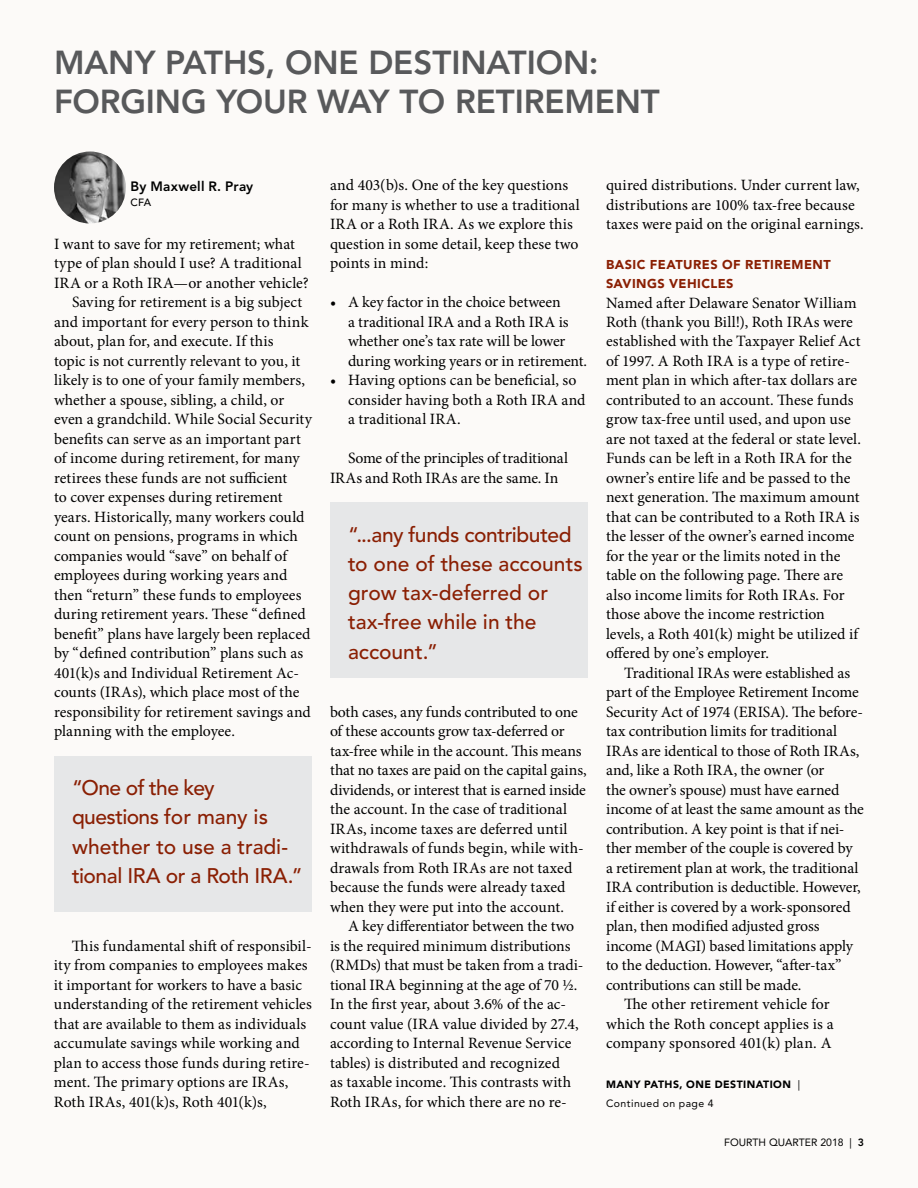
<style>
.page{position:relative;width:918px;height:1188px;background:#fcfaf8}
.page>*{position:absolute;margin:0;border:0;box-sizing:border-box;transform-origin:0 0}
.t1{font:800 33px/39px "Avenir LT Std";letter-spacing:-.005em;color:#58595b}
.t2{font:500 21px/29.2px "Avenir LT Std";letter-spacing:-.01em;color:#8a1f03}
.t3{font:15.75px/19.5px "Minion Pro";color:#000}
.t4{font:800 13.5px "Avenir LT Std";letter-spacing:.015em;color:#000}
.t5{font:900 12.75px/19.5px "Avenir LT Std";letter-spacing:.035em;color:#8a1f03}
.t6{font:900 10.5px/19.5px "Avenir LT Std";letter-spacing:.045em;color:#000}
.t7{font:10.5px "Avenir LT Std";color:#000}
.t8{font:500 10.5px "Avenir LT Std";color:#000}
.s1{font-weight:400}
.s2{font-weight:800}
</style>
<div class="page">
<img style="left:54px;top:152px;width:72px;height:72px;border-radius:36px">
<div style="left:54px;top:756px;width:258px;height:156px;background:#e6e7e8"></div>
<div style="left:330px;top:502px;width:258px;height:176px;background:#e6e7e8"></div>
<h1 class="t1" style="left:54px;top:43px;width:607px">MANY PATHS, ONE DESTINATION:<br>FORGING YOUR WAY TO RETIREMENT</h1>
<p class="t4" style="left:130px;top:178px;width:124px">By Maxwell R. Pray</p>
<p class="t8" style="left:130px;top:196px;width:22px">CFA</p>
<p class="t3" style="left:54px;top:234px;width:242px">I want to save for my retirement; what</p>
<p class="t3" style="left:54px;top:254px;width:249px">type of plan should I use? A traditional</p>
<p class="t3" style="left:54px;top:273px;width:256px">IRA or a Roth IRA—or another vehicle?</p>
<p class="t3" style="left:72px;top:293px;width:232px">Saving for retirement is a big subject</p>
<p class="t3" style="left:54px;top:312px;width:256px">and important for every person to think</p>
<p class="t3" style="left:54px;top:332px;width:221px">about, plan for, and execute. If this</p>
<p class="t3" style="left:54px;top:351px;width:248px">topic is not currently relevant to you, it</p>
<p class="t3" style="left:54px;top:371px;width:253px">likely is to one of your family members,</p>
<p class="t3" style="left:54px;top:390px;width:232px">whether a spouse, sibling, a child, or</p>
<p class="t3" style="left:54px;top:410px;width:260px">even a grandchild. While Social Security</p>
<p class="t3" style="left:54px;top:429px;width:248px">benefits can serve as an important part</p>
<p class="t3" style="left:54px;top:449px;width:247px">of income during retirement, for many</p>
<p class="t3" style="left:54px;top:468px;width:235px">retirees these funds are not sufficient</p>
<p class="t3" style="left:54px;top:488px;width:230px">to cover expenses during retirement</p>
<p class="t3" style="left:54px;top:507px;width:252px">years. Historically, many workers could</p>
<p class="t3" style="left:54px;top:527px;width:245px">count on pensions, programs in which</p>
<p class="t3" style="left:54px;top:546px;width:235px">companies would “save” on behalf of</p>
<p class="t3" style="left:54px;top:566px;width:235px">employees during working years and</p>
<p class="t3" style="left:54px;top:585px;width:249px">then “return” these funds to employees</p>
<p class="t3" style="left:54px;top:605px;width:253px">during retirement years. These “defined</p>
<p class="t3" style="left:54px;top:624px;width:258px">benefit” plans have largely been replaced</p>
<p class="t3" style="left:54px;top:644px;width:251px">by “defined contribution” plans such as</p>
<p class="t3" style="left:54px;top:663px;width:247px">401(k)s and Individual Retirement Ac-</p>
<p class="t3" style="left:54px;top:683px;width:247px">counts (IRAs), which place most of the</p>
<p class="t3" style="left:54px;top:702px;width:258px">responsibility for retirement savings and</p>
<p class="t3" style="left:54px;top:722px;width:183px">planning with the employee.</p>
<h2 class="t2" style="left:72px;top:774px;width:232px">“One of the key questions for many is whether to use a tradi&shy;tional IRA or a Roth IRA.”</h2>
<p class="t3" style="left:54px;top:936px;width:259px;text-indent:18px">This fundamental shift of responsibil&shy;ity from companies to employees makes it important for workers to have a basic understanding of the retirement vehicles that are available to them as individuals accumulate savings while working and plan to access those funds during retire&shy;ment. The primary options are IRAs, Roth IRAs, 401(k)s, Roth 401(k)s,</p>
<p class="t3" style="left:330px;top:176px;width:251px">and 403(b)s. One of the key questions for many is whether to use a traditional<br>IRA or a Roth IRA. As we explore this question in some detail, keep these two points in mind:</p>
<p class="t3" style="left:348px;top:293px;width:241px;text-indent:-18px">• A key factor in the choice between<br>a traditional IRA and a Roth IRA is whether one’s tax rate will be lower during working years or in retirement.</p>
<p class="t3" style="left:348px;top:371px;width:239px;text-indent:-18px">• Having options can be beneficial, so consider having both a Roth IRA and a traditional IRA.</p>
<p class="t3" style="left:330px;top:449px;width:240px;text-indent:18px">Some of the principles of traditional<br>IRAs and Roth IRAs are the same. In</p>
<h2 class="t2" style="left:348px;top:520px;width:236px">“...any funds contributed to one of these accounts grow tax-deferred or tax-free while in the account.”</h2>
<p class="t3" style="left:330px;top:702px;width:258px">both cases, any funds contributed to one of these accounts grow tax-deferred or tax-free while in the account. This means that no taxes are paid on the capital gains, dividends, or interest that is earned inside the account. In the case of traditional IRAs, income taxes are deferred until withdrawals of funds begin, while with&shy;drawals from Roth IRAs are not taxed because the funds were already taxed when they were put into the account.</p>
<p class="t3" style="left:330px;top:917px;width:255px;text-indent:18px">A key differentiator between the two is the required minimum distributions (RMDs) that must be taken from a tradi&shy;tional IRA beginning at the age of 70 ½.<br>In the first year, about 3.6% of the ac&shy;count value (IRA value divided by 27.4, according to Internal Revenue Service tables) is distributed and recognized<br>as taxable income. This contrasts with Roth IRAs, for which there are no re-</p>
<p class="t3" style="left:606px;top:176px;width:259px">quired distributions. Under current law, distributions are 100% tax-free because taxes were paid on the original earnings.</p>
<p class="t5" style="left:606px;top:254px;width:226px">BASIC FEATURES OF RETIREMENT<br>SAVINGS VEHICLES</p>
<p class="t3" style="left:606px;top:293px;width:257px">Named after Delaware Senator William Roth (thank you Bill!), Roth IRAs were established with the Taxpayer Relief Act of 1997. A Roth IRA is a type of retire&shy;ment plan in which after-tax dollars are contributed to an account. These funds grow tax-free until used, and upon use are not taxed at the federal or state level.<br>Funds can be left in a Roth IRA for the owner’s entire life and be passed to the next generation. The maximum amount that can be contributed to a Roth IRA is the lesser of the owner’s earned income for the year or the limits noted in the table on the following page. There are also income limits for Roth IRAs. For those above the income restriction levels, a Roth 401(k) might be utilized if offered by one’s employer.</p>
<p class="t3" style="left:624px;top:663px;width:228px">Traditional IRAs were established as</p>
<p class="t3" style="left:606px;top:683px;width:254px">part of the Employee Retirement Income</p>
<p class="t3" style="left:606px;top:702px;width:259px">Security Act of 1974 (ERISA). The before-</p>
<p class="t3" style="left:606px;top:722px;width:233px">tax contribution limits for traditional</p>
<p class="t3" style="left:606px;top:741px;width:255px">IRAs are identical to those of Roth IRAs,</p>
<p class="t3" style="left:606px;top:761px;width:220px">and, like a Roth IRA, the owner (or</p>
<p class="t3" style="left:606px;top:780px;width:235px">the owner’s spouse) must have earned</p>
<p class="t3" style="left:606px;top:800px;width:259px">income of at least the same amount as the</p>
<p class="t3" style="left:606px;top:819px;width:240px">contribution. A key point is that if nei-</p>
<p class="t3" style="left:606px;top:839px;width:248px">ther member of the couple is covered by</p>
<p class="t3" style="left:606px;top:858px;width:254px">a retirement plan at work, the traditional</p>
<p class="t3" style="left:606px;top:878px;width:256px">IRA contribution is deductible. However,</p>
<p class="t3" style="left:606px;top:897px;width:246px">if either is covered by a work-sponsored</p>
<p class="t3" style="left:606px;top:917px;width:215px">plan, then modified adjusted gross</p>
<p class="t3" style="left:606px;top:936px;width:249px">income (MAGI) based limitations apply</p>
<p class="t3" style="left:606px;top:956px;width:237px">to the deduction. However, “after-tax”</p>
<p class="t3" style="left:606px;top:975px;width:197px">contributions can still be made.</p>
<p class="t3" style="left:624px;top:995px;width:207px">The other retirement vehicle for</p>
<p class="t3" style="left:606px;top:1014px;width:229px">which the Roth concept applies is a</p>
<p class="t3" style="left:606px;top:1034px;width:227px">company sponsored 401(k) plan. A</p>
<p class="t6" style="left:606px;top:1074px;width:196px">MANY PATHS, ONE DESTINATION <span class="s1">|<br>Continued on page 4</span></p>
<p class="t7" style="left:724px;top:1136px;width:141px">FOURTH QUARTER 2018 | <span class="s2">3</span></p>
</div>
